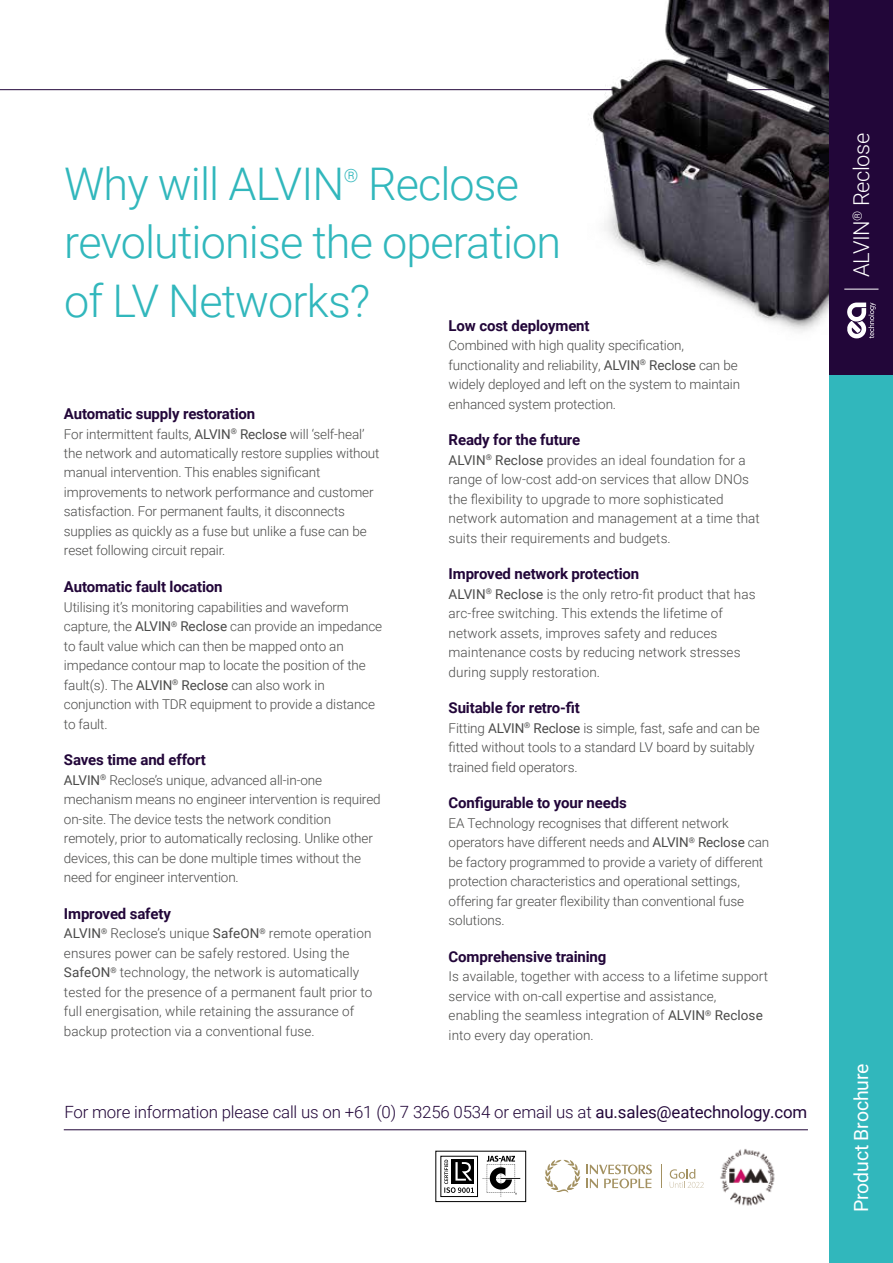
<style>
.page{position:relative;width:893px;height:1263px;background:#fff}
.page>*{position:absolute;margin:0;border:0;box-sizing:border-box;transform-origin:0 0}
.t1{font:300 45px/58.5px "Roboto";letter-spacing:-.02em;color:#31b7bc}
.t2{font:300 21.9px "Roboto";letter-spacing:-.02em;color:#fff}
.t3{font:19.5px "Roboto";letter-spacing:-.01em;color:#fff}
.t4{font:300 18.3px "Roboto";color:#31b7bc}
.t5{font:300 16.8px "Roboto";letter-spacing:-.01em;color:#220639}
.t6{font:700 15px "Roboto";letter-spacing:-.01em;color:#220639}
.t7{font:300 13.5px/19.5px "Roboto";letter-spacing:-.01em;color:#4a4a49}
.s1{font-weight:400}
</style>
<div class="page">
<hr style="left:0;top:89px;width:808px;height:1px;background:#220639">
<img style="left:578px;top:0;width:251px;height:332px">
<div style="left:829px;top:0;width:64px;height:1263px;background:#31b7bc"></div>
<div style="left:829px;top:0;width:64px;height:374px;background:#220639"></div>
<svg style="left:847px;top:303px;width:29px;height:35px"></svg>
<hr style="left:844px;top:289px;width:34px;height:1px;background:#fff">
<hr style="left:64px;top:1129px;width:744px;height:1px;background:#220639">
<img style="left:720px;top:1149px;width:55px;height:57px">
<div style="left:435px;top:1151px;width:91px;height:51px;border:1px solid #000"></div>
<div style="left:441px;top:1156px;width:37px;height:41px;border:1px solid #000"></div>
<svg style="left:482px;top:1156px;width:38px;height:41px"></svg>
<svg style="left:444px;top:1160px;width:30px;height:33px"></svg>
<svg style="left:661px;top:1165px;width:1px;height:23px"></svg>
<svg style="left:544px;top:1159px;width:108px;height:34px"></svg>
<svg style="left:670px;top:1169px;width:34px;height:19px"></svg>
<h1 class="t1" style="left:64px;top:153px;width:282px">Why will ALVIN</h1>
<h3 class="t4" style="left:344px;top:162px;width:16px">®</h3>
<h1 class="t1" style="left:64px;top:153px;width:499px;text-indent:304px">Reclose revolutionise the operation of LV Networks?</h1>
<p class="t6" style="left:64px;top:403px;width:193px">Automatic supply restoration</p>
<p class="t7" style="left:64px;top:423px;width:317px">For intermittent faults, <span class="s1">ALVIN</span><sup>®</sup> <span class="s1">Reclose</span> will ‘self-heal’ the network and automatically restore supplies without manual intervention. This enables significant improvements to network performance and customer satisfaction. For permanent faults, it disconnects supplies as quickly as a fuse but unlike a fuse can be reset following circuit repair.</p>
<p class="t6" style="left:64px;top:576px;width:160px">Automatic fault location</p>
<p class="t7" style="left:64px;top:596px;width:320px">Utilising it’s monitoring capabilities and waveform capture, the <span class="s1">ALVIN</span><sup>®</sup> <span class="s1">Reclose</span> can provide an impedance to fault value which can then be mapped onto an impedance contour map to locate the position of the fault(s). The <span class="s1">ALVIN</span><sup>®</sup> <span class="s1">Reclose</span> can also work in conjunction with TDR equipment to provide a distance to fault.</p>
<p class="t6" style="left:64px;top:749px;width:144px">Saves time and effort</p>
<p class="t7" style="left:64px;top:769px;width:318px"><span class="s1">ALVIN</span><sup>®</sup> Reclose’s unique, advanced all-in-one mechanism means no engineer intervention is required on-site. The device tests the network condition remotely, prior to automatically reclosing. Unlike other devices, this can be done multiple times without the need for engineer intervention.</p>
<p class="t6" style="left:64px;top:903px;width:108px">Improved safety</p>
<p class="t7" style="left:64px;top:923px;width:310px"><span class="s1">ALVIN</span><sup>®</sup> Reclose’s unique <span class="s1">SafeON</span><sup>®</sup> remote operation ensures power can be safely restored. Using the <span class="s1">SafeON</span><sup>®</sup> technology, the network is automatically tested for the presence of a permanent fault prior to full energisation, while retaining the assurance of backup protection via a conventional fuse.</p>
<p class="t6" style="left:449px;top:315px;width:143px">Low cost deployment</p>
<p class="t7" style="left:449px;top:335px;width:293px">Combined with high quality specification, functionality and reliability, <span class="s1">ALVIN</span><sup>®</sup> <span class="s1">Reclose</span> can be widely deployed and left on the system to maintain enhanced system protection.</p>
<p class="t6" style="left:449px;top:429px;width:133px">Ready for the future</p>
<p class="t7" style="left:449px;top:450px;width:313px"><span class="s1">ALVIN</span><sup>®</sup> <span class="s1">Reclose</span> provides an ideal foundation for a range of low-cost add-on services that allow DNOs the flexibility to upgrade to more sophisticated network automation and management at a time that suits their requirements and budgets.</p>
<p class="t6" style="left:449px;top:563px;width:192px">Improved network protection</p>
<p class="t7" style="left:449px;top:584px;width:308px"><span class="s1">ALVIN</span><sup>®</sup> <span class="s1">Reclose</span> is the only retro-fit product that has arc-free switching. This extends the lifetime of network assets, improves safety and reduces maintenance costs by reducing network stresses during supply restoration.</p>
<p class="t6" style="left:449px;top:697px;width:133px">Suitable for retro-fit</p>
<p class="t7" style="left:449px;top:718px;width:313px">Fitting <span class="s1">ALVIN</span><sup>®</sup> <span class="s1">Reclose</span> is simple, fast, safe and can be fitted without tools to a standard LV board by suitably trained field operators.</p>
<p class="t6" style="left:449px;top:792px;width:180px">Configurable to your needs</p>
<p class="t7" style="left:449px;top:813px;width:322px">EA Technology recognises that different network operators have different needs and <span class="s1">ALVIN</span><sup>®</sup> <span class="s1">Reclose</span> can be factory programmed to provide a variety of different protection characteristics and operational settings, offering far greater flexibility than conventional fuse solutions.</p>
<p class="t6" style="left:449px;top:946px;width:159px">Comprehensive training</p>
<p class="t7" style="left:449px;top:966px;width:321px">Is available, together with access to a lifetime support service with on-call expertise and assistance, enabling the seamless integration of <span class="s1">ALVIN</span><sup>®</sup> <span class="s1">Reclose </span>into every day operation.</p>
<p class="t5" style="left:64px;top:1100px;width:744px">For more information please call us on +61 (0) 7 3256 0534 or email us at <span class="s1">au.sales@eatechnology.com</span></p>
<h2 class="t2" style="left:846px;top:277px;width:145px;rotate:-90deg">ALVIN<sup>®</sup> Reclose</h2>
<h3 class="t3" style="left:848px;top:1212px;width:150px;rotate:-90deg">Product Brochure</h3>
</div>
